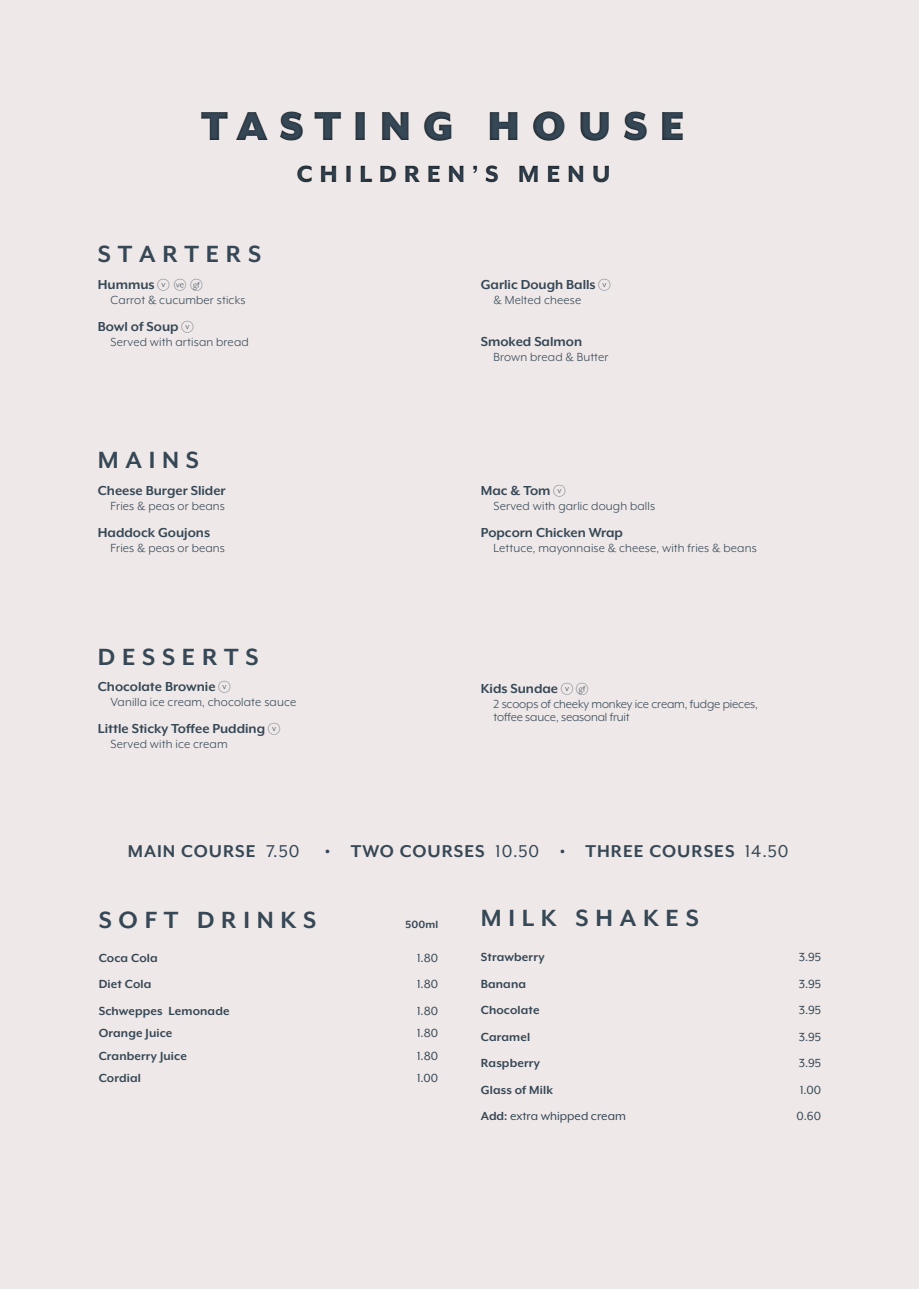
<style>
.page{position:relative;width:919px;height:1289px;background:#fff}
.page>*{position:absolute;margin:0;border:0;box-sizing:border-box;transform-origin:0 0}
.t1{font:900 46.5px "Mr Eaves XL Mod OT";letter-spacing:.25em;color:#364755}
.Menu_-_Section_Title{font:700 27px "Mr Eaves XL Mod OT";letter-spacing:.25em;color:#364755}
.t2{font:800 27px "Mr Eaves XL Mod OT";letter-spacing:.25em;color:#364755}
.t3{font:700 19.65px "Mr Eaves XL Mod OT";letter-spacing:.05em;color:#364755}
.Menu_-_Dish_Name{font:700 15px "Mr Eaves XL Mod OT";color:#364755}
.Menu_-_Description{font:700 15px "Mr Eaves XL Mod OT";color:#364755}
.Menu_-_Description-2{font:13.5px "Mr Eaves XL Mod OT";letter-spacing:.01em;color:#364755}
.DrinkMenu_-_Drink_Na{font:700 13.5px "Mr Eaves XL Mod OT";letter-spacing:.01em;color:#364755}
.DrinkMenu_-_Drink_Na-2{font:13.5px "Mr Eaves XL Mod OT";color:#364755}
.Menu_-_Description-3{font:13.5px/13.5px "Mr Eaves XL Mod OT";letter-spacing:-.01em;color:#364755}
.Menu_-_Section_Title-2{font:700 12px "Mr Eaves XL Mod OT";letter-spacing:.01em;color:#364755}
.s1{font-weight:400}
.s2{font-weight:700}
</style>
<div class="page">
<div style="left:0;top:0;width:918px;height:1288px;background:#eee8e8"></div>
<div style="left:177px;top:100px;width:556px;height:90px;background:#000;opacity:.75"></div>
<h1 class="t1" style="left:201px;top:103px;width:485px">TASTING HOUSE</h1>
<h2 class="t2" style="left:296px;top:160px;width:315px">CHILDREN’S MENU</h2>
<p class="Menu_-_Section_Title" style="left:98px;top:241px;width:165px">STARTERS</p>
<p class="Menu_-_Dish_Name" style="left:98px;top:277px;width:58px">Hummus</p>
<p class="Menu_-_Description-2" style="left:111px;top:293px;width:136px">Carrot &amp; cucumber sticks</p>
<p class="Menu_-_Dish_Name" style="left:98px;top:319px;width:82px">Bowl of Soup</p>
<p class="Menu_-_Description-2" style="left:111px;top:335px;width:140px">Served with artisan bread</p>
<p class="Menu_-_Section_Title" style="left:98px;top:446px;width:103px">MAINS</p>
<p class="Menu_-_Dish_Name" style="left:98px;top:483px;width:129px">Cheese Burger Slider</p>
<p class="Menu_-_Description-2" style="left:111px;top:499px;width:116px">Fries &amp; peas or beans</p>
<p class="Menu_-_Dish_Name" style="left:98px;top:525px;width:114px">Haddock Goujons</p>
<p class="Menu_-_Description-2" style="left:111px;top:541px;width:116px">Fries &amp; peas or beans</p>
<p class="Menu_-_Section_Title" style="left:98px;top:643px;width:162px">DESSERTS</p>
<p class="Menu_-_Dish_Name" style="left:98px;top:679px;width:119px">Chocolate Brownie</p>
<p class="Menu_-_Description-2" style="left:111px;top:695px;width:187px">Vanilla ice cream, chocolate sauce</p>
<p class="Menu_-_Dish_Name" style="left:98px;top:720px;width:169px">Little Sticky Toffee Pudding</p>
<p class="Menu_-_Description-2" style="left:111px;top:737px;width:118px">Served with ice cream</p>
<p class="Menu_-_Dish_Name" style="left:480px;top:277px;width:116px">Garlic Dough Balls</p>
<p class="Menu_-_Description-2" style="left:493px;top:293px;width:89px">&amp; Melted cheese</p>
<p class="Menu_-_Dish_Name" style="left:480px;top:334px;width:103px">Smoked Salmon</p>
<p class="Menu_-_Description-2" style="left:493px;top:350px;width:117px">Brown bread &amp; Butter</p>
<p class="Menu_-_Dish_Name" style="left:480px;top:483px;width:71px">Mac &amp; Tom</p>
<p class="Menu_-_Description-2" style="left:493px;top:499px;width:163px">Served with garlic dough balls</p>
<p class="Menu_-_Dish_Name" style="left:480px;top:525px;width:144px">Popcorn Chicken Wrap</p>
<p class="Menu_-_Description-2" style="left:493px;top:541px;width:265px">Lettuce, mayonnaise &amp; cheese, with fries &amp; beans</p>
<p class="Menu_-_Description" style="left:480px;top:680px;width:79px">Kids Sundae</p>
<p class="Menu_-_Description-3" style="left:493px;top:697px;width:266px">2 scoops of cheeky monkey ice cream, fudge pieces, toffee sauce, seasonal fruit</p>
<p class="t3" style="left:128px;top:841px;width:173px">MAIN COURSE <span class="s1">7.50</span></p>
<p class="t3" style="left:351px;top:841px;width:190px">TWO COURSES <span class="s1">10.50</span></p>
<p class="t3" style="left:585px;top:841px;width:204px">THREE COURSES <span class="s1">14.50</span></p>
<p class="Menu_-_Section_Title" style="left:99px;top:906px;width:219px">SOFT DRINKS</p>
<p class="Menu_-_Section_Title-2" style="left:405px;top:918px;width:34px">500ml</p>
<p class="DrinkMenu_-_Drink_Na" style="left:99px;top:950px;width:60px">Coca Cola</p>
<p class="DrinkMenu_-_Drink_Na-2" style="left:417px;top:950px;width:23px">1.80</p>
<p class="DrinkMenu_-_Drink_Na" style="left:99px;top:977px;width:54px">Diet Cola</p>
<p class="DrinkMenu_-_Drink_Na-2" style="left:417px;top:977px;width:23px">1.80</p>
<p class="DrinkMenu_-_Drink_Na" style="left:99px;top:1003px;width:132px">Schweppes Lemonade</p>
<p class="DrinkMenu_-_Drink_Na-2" style="left:417px;top:1003px;width:23px">1.80</p>
<p class="DrinkMenu_-_Drink_Na" style="left:99px;top:1026px;width:75px">Orange Juice</p>
<p class="DrinkMenu_-_Drink_Na-2" style="left:417px;top:1026px;width:23px">1.80</p>
<p class="DrinkMenu_-_Drink_Na" style="left:99px;top:1048px;width:90px">Cranberry Juice</p>
<p class="DrinkMenu_-_Drink_Na-2" style="left:417px;top:1048px;width:23px">1.80</p>
<p class="DrinkMenu_-_Drink_Na" style="left:99px;top:1071px;width:44px">Cordial</p>
<p class="DrinkMenu_-_Drink_Na-2" style="left:417px;top:1071px;width:23px">1.00</p>
<p class="Menu_-_Section_Title" style="left:480px;top:904px;width:219px">MILK SHAKES</p>
<p class="DrinkMenu_-_Drink_Na" style="left:480px;top:950px;width:65px">Strawberry</p>
<p class="DrinkMenu_-_Drink_Na-2" style="left:798px;top:950px;width:24px">3.95</p>
<p class="DrinkMenu_-_Drink_Na" style="left:480px;top:976px;width:47px">Banana</p>
<p class="DrinkMenu_-_Drink_Na-2" style="left:798px;top:976px;width:24px">3.95</p>
<p class="DrinkMenu_-_Drink_Na" style="left:480px;top:1003px;width:60px">Chocolate</p>
<p class="DrinkMenu_-_Drink_Na-2" style="left:798px;top:1003px;width:24px">3.95</p>
<p class="DrinkMenu_-_Drink_Na" style="left:480px;top:1029px;width:51px">Caramel</p>
<p class="DrinkMenu_-_Drink_Na-2" style="left:798px;top:1029px;width:24px">3.95</p>
<p class="DrinkMenu_-_Drink_Na" style="left:480px;top:1056px;width:61px">Raspberry</p>
<p class="DrinkMenu_-_Drink_Na-2" style="left:798px;top:1056px;width:24px">3.95</p>
<p class="DrinkMenu_-_Drink_Na" style="left:480px;top:1082px;width:74px">Glass of Milk</p>
<p class="DrinkMenu_-_Drink_Na-2" style="left:800px;top:1082px;width:23px">1.00</p>
<p class="DrinkMenu_-_Drink_Na-2" style="left:480px;top:1109px;width:147px"><span class="s2">Add:</span> extra whipped cream</p>
<p class="DrinkMenu_-_Drink_Na-2" style="left:796px;top:1109px;width:26px">0.60</p>
</div>
